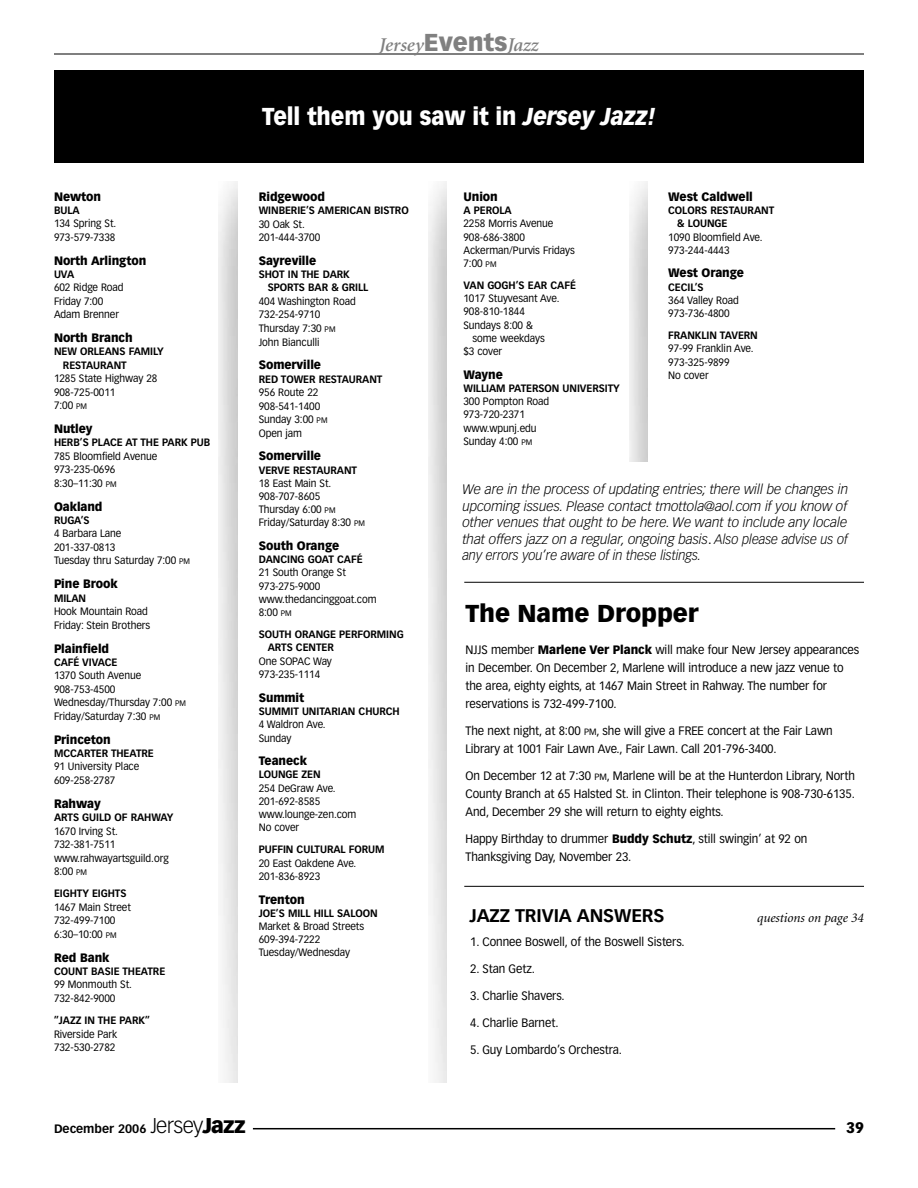
<style>
.page{position:relative;width:918px;height:1188px;background:#fff}
.page>*{position:absolute;margin:0;border:0;box-sizing:border-box;transform-origin:0 0}
.t1{font:900 24px "Vectora LH";letter-spacing:-.005em;color:#fff;scale:.9 1}
.t2{font:900 24px "Vectora LH";letter-spacing:-.005em;color:#000}
.t3{font:italic 600 19.5px "Minion";color:#808080}
.t4{font:700 18px "Vectora LH";letter-spacing:-.005em;color:#000}
.t5{font:900 15px "Vectora LH";color:#000}
.t6{font:italic 300 13.5px/16.5px "Vectora LH";letter-spacing:-.005em;color:#000;text-align:justify}
.t7{font:italic 13.5px "Minion";letter-spacing:-.005em;color:#000}
.t8{font:12px/18px "Vectora LH";letter-spacing:-.005em;color:#000;scale:.95 1}
.t9{font:900 12px "Vectora LH";letter-spacing:-.005em;color:#000;scale:.95 1}
.t10{font:700 12px "Vectora LH";color:#000}
.t11{font:10.5px/13.5px "Vectora LH";letter-spacing:-.005em;color:#000;scale:.95 1}
.t12{font:700 10.5px/13.2px "Vectora LH";letter-spacing:-.005em;color:#000;scale:.95 1}
.s1{font-family:"Vectora LH";font-weight:900;font-style:normal;font-size:24px}
.s2{font-size:7.8px}
.s3{font-style:italic}
.s4{font-weight:400;font-style:normal}
.s5{font-weight:900}
.s6{font-size:9px}
.s7{font-weight:300;font-size:21px}
.s8{font-weight:900;font-size:21px}
</style>
<div class="page">
<hr style="left:253px;top:1128px;width:582px;height:1px;background:#000">
<hr style="left:54px;top:54px;width:810px;height:1px;background:#000">
<div style="left:54px;top:71px;width:810px;height:92px;background:#000"></div>
<hr style="left:464px;top:886px;width:400px;height:1px;background:#000">
<hr style="left:464px;top:582px;width:400px;height:1px;background:#000">
<h2 class="t3" style="left:379px;top:37px;width:161px">Jersey<span class="s1">Events</span>Jazz</h2>
<p class="t9" style="left:54px;top:192px;width:51px">Newton</p>
<p class="t12" style="left:54px;top:204px;width:29px">BULA</p>
<p class="t11" style="left:54px;top:218px;width:67px">134 Spring St.<br>973-579-7338</p>
<p class="t9" style="left:54px;top:255px;width:99px">North Arlington</p>
<p class="t12" style="left:54px;top:268px;width:23px">UVA</p>
<p class="t11" style="left:54px;top:281px;width:75px">602 Ridge Road<br>Friday 7:00<br>Adam Brenner</p>
<p class="t9" style="left:54px;top:333px;width:84px">North Branch</p>
<p class="t12" style="left:63px;top:346px;width:108px;text-indent:-9px">NEW ORLEANS FAMILY<br>RESTAURANT</p>
<p class="t11" style="left:54px;top:372px;width:110px">1285 State Highway 28<br>908-725-0011<br>7:00 <span class="s2">PM</span></p>
<p class="t9" style="left:54px;top:424px;width:42px">Nutley</p>
<p class="t12" style="left:54px;top:437px;width:166px">HERB’S PLACE AT THE PARK PUB</p>
<p class="t11" style="left:54px;top:450px;width:110px">785 Bloomfield Avenue<br>973-235-0696<br>8:30–11:30 <span class="s2">PM</span></p>
<p class="t9" style="left:54px;top:501px;width:53px">Oakland</p>
<p class="t12" style="left:54px;top:514px;width:39px">RUGA’S</p>
<p class="t11" style="left:54px;top:528px;width:145px">4 Barbara Lane<br>201-337-0813<br>Tuesday thru Saturday 7:00 <span class="s2">PM</span></p>
<p class="t9" style="left:54px;top:579px;width:69px">Pine Brook</p>
<p class="t12" style="left:54px;top:592px;width:35px">MILAN</p>
<p class="t11" style="left:54px;top:605px;width:103px">Hook Mountain Road<br>Friday: Stein Brothers</p>
<p class="t9" style="left:54px;top:643px;width:60px">Plainfield</p>
<p class="t12" style="left:54px;top:656px;width:68px">CAFÉ VIVACE</p>
<p class="t11" style="left:54px;top:669px;width:140px">1370 South Avenue<br>908-753-4500<br>Wednesday/Thursday 7:00 <span class="s2">PM<br></span>Friday/Saturday 7:30 <span class="s2">PM</span></p>
<p class="t9" style="left:54px;top:734px;width:61px">Princeton</p>
<p class="t12" style="left:54px;top:747px;width:107px">MCCARTER THEATRE</p>
<p class="t11" style="left:54px;top:761px;width:91px">91 University Place<br>609-258-2787</p>
<p class="t9" style="left:54px;top:799px;width:51px">Rahway</p>
<p class="t12" style="left:54px;top:811px;width:127px">ARTS GUILD OF RAHWAY</p>
<p class="t11" style="left:54px;top:825px;width:122px">1670 Irving St.<br>732-381-7511 www.rahwayartsguild.org<br>8:00 <span class="s2">PM</span></p>
<p class="t12" style="left:54px;top:888px;width:78px">EIGHTY EIGHTS</p>
<p class="t11" style="left:54px;top:901px;width:83px">1467 Main Street<br>732-499-7100<br>6:30–10:00 <span class="s2">PM</span></p>
<p class="t9" style="left:54px;top:952px;width:60px">Red Bank</p>
<p class="t12" style="left:54px;top:965px;width:119px">COUNT BASIE THEATRE</p>
<p class="t11" style="left:54px;top:979px;width:84px">99 Monmouth St.<br>732-842-9000</p>
<p class="t12" style="left:54px;top:1014px;width:103px">”JAZZ IN THE PARK”</p>
<p class="t11" style="left:54px;top:1028px;width:68px">Riverside Park<br>732-530-2782</p>
<h1 class="t1" style="left:262px;top:106px;width:439px">Tell them you saw it in <span class="s3">Jersey Jazz!</span></h1>
<p class="t9" style="left:259px;top:192px;width:71px">Ridgewood</p>
<p class="t12" style="left:259px;top:204px;width:159px">WINBERIE’S AMERICAN BISTRO</p>
<p class="t11" style="left:259px;top:218px;width:66px">30 Oak St.<br>201-444-3700</p>
<p class="t9" style="left:259px;top:256px;width:62px">Sayreville</p>
<p class="t12" style="left:268px;top:269px;width:107px;text-indent:-9px">SHOT IN THE DARK<br>SPORTS BAR &amp; GRILL</p>
<p class="t11" style="left:259px;top:295px;width:104px">404 Washington Road<br>732-254-9710<br>Thursday 7:30 <span class="s2">PM<br></span>John Bianculli</p>
<p class="t9" style="left:259px;top:360px;width:67px">Somerville</p>
<p class="t12" style="left:259px;top:373px;width:132px">RED TOWER RESTAURANT</p>
<p class="t11" style="left:259px;top:386px;width:74px">956 Route 22<br>908-541-1400<br>Sunday 3:00 <span class="s2">PM<br></span>Open jam</p>
<p class="t9" style="left:259px;top:451px;width:67px">Somerville</p>
<p class="t12" style="left:259px;top:464px;width:105px">VERVE RESTAURANT</p>
<p class="t11" style="left:259px;top:477px;width:113px">18 East Main St.<br>908-707-8605<br>Thursday 6:00 <span class="s2">PM<br></span>Friday/Saturday 8:30 <span class="s2">PM</span></p>
<p class="t9" style="left:259px;top:541px;width:86px">South Orange</p>
<p class="t12" style="left:259px;top:554px;width:111px">DANCING GOAT CAFÉ</p>
<p class="t11" style="left:259px;top:567px;width:126px">21 South Orange St<br>973-275-9000 www.thedancinggoat.com<br>8:00 <span class="s2">PM</span></p>
<p class="t12" style="left:268px;top:629px;width:145px;text-indent:-9px">SOUTH ORANGE PERFORMING<br>ARTS CENTER</p>
<p class="t11" style="left:259px;top:655px;width:79px">One SOPAC Way<br>973-235-1114</p>
<p class="t9" style="left:259px;top:693px;width:49px">Summit</p>
<p class="t12" style="left:259px;top:706px;width:150px">SUMMIT UNITARIAN CHURCH</p>
<p class="t11" style="left:259px;top:719px;width:72px">4 Waldron Ave.<br>Sunday</p>
<p class="t9" style="left:259px;top:756px;width:52px">Teaneck</p>
<p class="t12" style="left:259px;top:769px;width:67px">LOUNGE ZEN</p>
<p class="t11" style="left:259px;top:782px;width:104px">254 DeGraw Ave.<br>201-692-8585 www.lounge-zen.com<br>No cover</p>
<p class="t12" style="left:259px;top:844px;width:134px">PUFFIN CULTURAL FORUM</p>
<p class="t11" style="left:259px;top:857px;width:104px">20 East Oakdene Ave.<br>201-836-8923</p>
<p class="t9" style="left:259px;top:894px;width:50px">Trenton</p>
<p class="t12" style="left:259px;top:907px;width:127px">JOE’S MILL HILL SALOON</p>
<p class="t11" style="left:259px;top:920px;width:113px">Market &amp; Broad Streets<br>609-394-7222<br>Tuesday/Wednesday</p>
<p class="t9" style="left:463px;top:192px;width:38px">Union</p>
<p class="t12" style="left:463px;top:204px;width:52px">A PEROLA</p>
<p class="t11" style="left:463px;top:218px;width:119px">2258 Morris Avenue<br>908-686-3800<br>Ackerman/Purvis Fridays<br>7:00 <span class="s2">PM</span></p>
<p class="t12" style="left:463px;top:279px;width:120px">VAN GOGH’S EAR CAFÉ</p>
<p class="t11" style="left:463px;top:293px;width:103px">1017 Stuyvesant Ave.<br>908-810-1844<br>Sundays 8:00 &amp;</p>
<p class="t11" style="left:463px;top:332px;width:87px;text-indent:9px">some weekdays $3 cover</p>
<p class="t9" style="left:463px;top:369px;width:43px">Wayne</p>
<p class="t12" style="left:463px;top:382px;width:166px">WILLIAM PATERSON UNIVERSITY</p>
<p class="t11" style="left:463px;top:396px;width:92px">300 Pompton Road<br>973-720-2371 www.wpunj.edu<br>Sunday 4:00 <span class="s2">PM</span></p>
<p class="t9" style="left:668px;top:192px;width:91px">West Caldwell</p>
<p class="t12" style="left:677px;top:204px;width:104px;text-indent:-9px">COLORS RESTAURANT &amp; LOUNGE</p>
<p class="t11" style="left:668px;top:231px;width:101px">1090 Bloomfield Ave.<br>973-244-4443</p>
<p class="t9" style="left:668px;top:268px;width:81px">West Orange</p>
<p class="t12" style="left:668px;top:281px;width:39px">CECIL’S</p>
<p class="t11" style="left:668px;top:294px;width:76px">364 Valley Road<br>973-736-4800</p>
<p class="t12" style="left:668px;top:330px;width:96px">FRANKLIN TAVERN</p>
<p class="t11" style="left:668px;top:343px;width:91px">97-99 Franklin Ave.<br>973-325-9899<br>No cover</p>
<p class="t6" style="left:462px;top:482px;width:387px">We are in the process of updating entries; there will be changes in upcoming issues. Please contact tmottola@aol.com if you know of other venues that ought to be here. We want to include any locale that offers jazz on a regular, ongoing basis<span class="s4">.</span> Also please advise us of any errors you’re aware of in these listings.</p>
<h1 class="t2" style="left:466px;top:604px;width:235px">The Name Dropper</h1>
<p class="t8" style="left:466px;top:641px;width:416px">NJJS member <span class="s5">Marlene Ver Planck</span> will make four New Jersey appearances in December. On December 2, Marlene will introduce a new jazz venue to the area, eighty eights, at 1467 Main Street in Rahway. The number for reservations is 732-499-7100.</p>
<p class="t8" style="left:466px;top:722px;width:388px">The next night, at 8:00 <span class="s6">PM</span>, she will give a FREE concert at the Fair Lawn<br>Library at 1001 Fair Lawn Ave., Fair Lawn. Call 201-796-3400.</p>
<p class="t8" style="left:466px;top:767px;width:411px;text-align:justify">On December 12 at 7:30 <span class="s6">PM</span>, Marlene will be at the Hunterdon Library, North County Branch at 65 Halsted St. in Clinton. Their telephone is 908-730-6135.<br>And, December 29 she will return to eighty eights.</p>
<p class="t8" style="left:466px;top:830px;width:361px">Happy Birthday to drummer <span class="s5">Buddy Schutz</span>, still swingin’ at 92 on<br>Thanksgiving Day, November 23.</p>
<h3 class="t4" style="left:469px;top:908px;width:197px">JAZZ TRIVIA ANSWERS</h3>
<p class="t7" style="left:757px;top:912px;width:108px">questions on page 34</p>
<p class="t8" style="left:470px;top:934px;width:227px">1. Connee Boswell, of the Boswell Sisters.</p>
<p class="t8" style="left:470px;top:961px;width:70px">2. Stan Getz.</p>
<p class="t8" style="left:470px;top:987px;width:101px">3. Charlie Shavers.</p>
<p class="t8" style="left:470px;top:1014px;width:95px">4. Charlie Barnet.</p>
<p class="t8" style="left:470px;top:1041px;width:161px">5. Guy Lombardo’s Orchestra.</p>
<p class="t10" style="left:54px;top:1124px;width:194px">December 2006 <span class="s7">Jersey</span><span class="s8">Jazz</span></p>
<h3 class="t5" style="left:846px;top:1121px;width:19px">39</h3>
</div>
